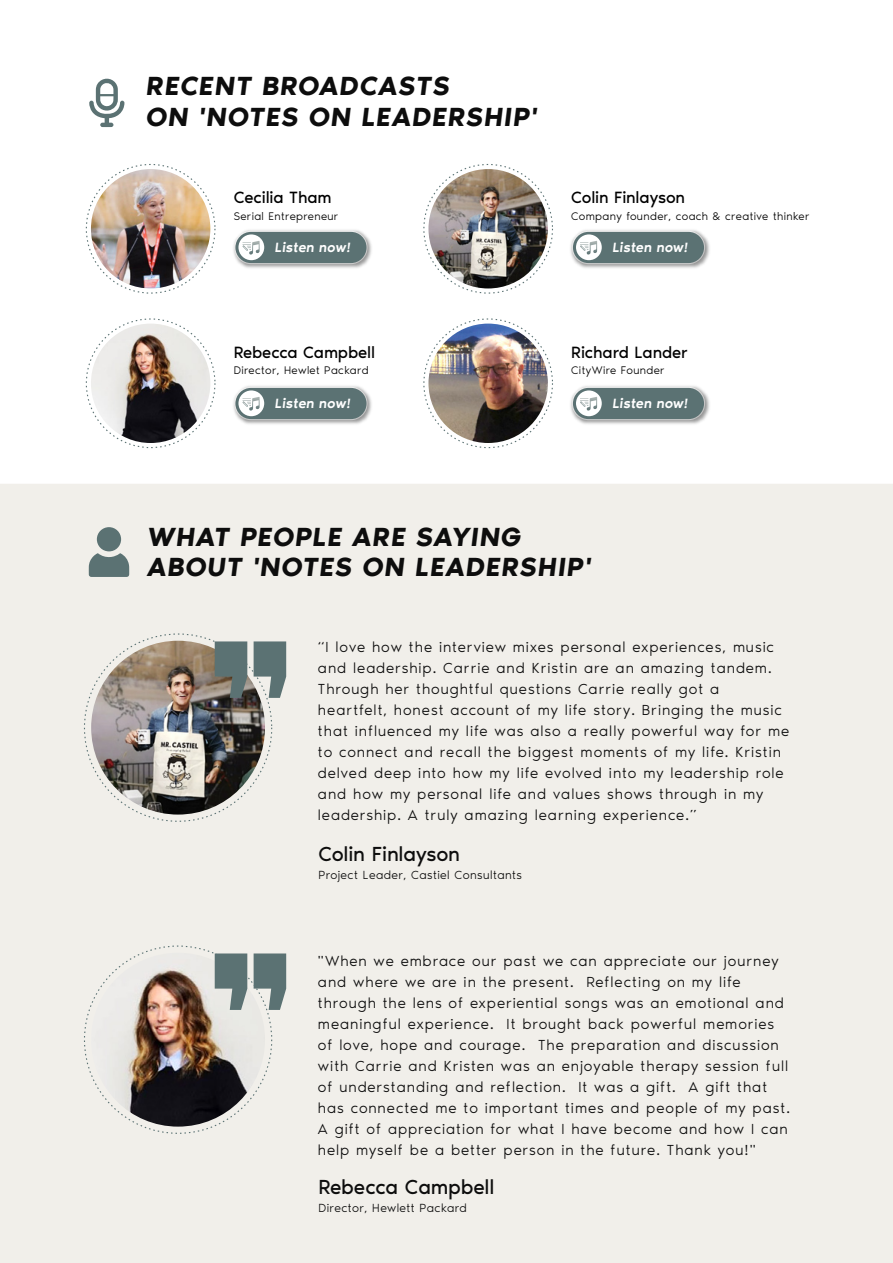
<style>
.page{position:relative;width:893px;height:1263px;background:#fff}
.page>*{position:absolute;margin:0;border:0;box-sizing:border-box;transform-origin:0 0}
.t1{font:italic 600 27px/30.8px "Noir Pro";letter-spacing:.04em;color:#0d0d0d}
.t2{font:21px "Noir Pro";letter-spacing:-.01em;color:#0d0d0d}
.t3{font:16.8px "Noir Pro";letter-spacing:-.01em;color:#000}
.t4{font:300 15px/21px "Noir Pro";letter-spacing:.06em;color:#0d0d0d}
.t5{font:italic 500 13.8px "Noir Pro";letter-spacing:.01em;color:#fff}
.t6{font:300 12.15px "Noir Pro";letter-spacing:.03em;color:#0d0d0d}
.t7{font:300 11.4px "Noir Pro";letter-spacing:.03em;color:#000}
</style>
<div class="page">
<img style="left:233px;top:230px;width:139px;height:38px">
<div style="left:235px;top:232px;width:131px;height:31px;background:#5b7273;border-radius:16px"></div>
<div style="left:238px;top:234px;width:26px;height:26px;background:#fff;border-radius:50%"></div>
<svg style="left:242px;top:241px;width:18px;height:14px"></svg>
<img style="left:570px;top:230px;width:140px;height:38px">
<div style="left:573px;top:232px;width:131px;height:31px;background:#5b7273;border-radius:16px"></div>
<div style="left:576px;top:234px;width:26px;height:26px;background:#fff;border-radius:50%"></div>
<svg style="left:580px;top:241px;width:17px;height:14px"></svg>
<img style="left:570px;top:386px;width:140px;height:38px">
<div style="left:573px;top:388px;width:131px;height:31px;background:#5b7273;border-radius:16px"></div>
<div style="left:576px;top:390px;width:26px;height:26px;background:#fff;border-radius:50%"></div>
<svg style="left:580px;top:397px;width:17px;height:14px"></svg>
<img style="left:233px;top:386px;width:139px;height:38px">
<div style="left:235px;top:388px;width:131px;height:31px;background:#5b7273;border-radius:16px"></div>
<div style="left:238px;top:390px;width:26px;height:26px;background:#fff;border-radius:50%"></div>
<svg style="left:242px;top:397px;width:18px;height:14px"></svg>
<img style="left:91px;top:169px;width:119px;height:119px;border-radius:60px">
<img style="left:428px;top:169px;width:120px;height:119px;border-radius:60px">
<img style="left:91px;top:324px;width:119px;height:119px;border-radius:60px">
<img style="left:428px;top:324px;width:120px;height:119px;border-radius:60px">
<div style="left:0;top:484px;width:893px;height:779px;background:#f1efea"></div>
<img style="left:91px;top:641px;width:174px;height:173px;border-radius:87px">
<img style="left:91px;top:953px;width:174px;height:173px;border-radius:87px">
<svg style="left:215px;top:953px;width:32px;height:57px;background:#7b8d8d"></svg>
<svg style="left:254px;top:953px;width:32px;height:57px;background:#7c8d8d"></svg>
<svg style="left:215px;top:641px;width:32px;height:57px;background:#657371"></svg>
<svg style="left:254px;top:641px;width:32px;height:57px;background:#788989"></svg>
<svg style="left:89px;top:78px;width:35px;height:49px"></svg>
<svg style="left:89px;top:553px;width:40px;height:24px"></svg>
<div style="left:97px;top:527px;width:24px;height:24px;background:#5b7273;border-radius:50%"></div>
<h1 class="t1" style="left:147px;top:69px;width:393px">RECENT BROADCASTS<br>ON 'NOTES ON LEADERSHIP'</h1>
<p class="t3" style="left:234px;top:185px;width:99px">Cecilia Tham</p>
<p class="t7" style="left:234px;top:207px;width:106px">Serial Entrepreneur</p>
<p class="t3" style="left:571px;top:185px;width:115px">Colin Finlayson</p>
<p class="t7" style="left:571px;top:207px;width:240px">Company founder, coach &amp; creative thinker</p>
<p class="t5" style="left:275px;top:236px;width:77px">Listen now!</p>
<p class="t5" style="left:613px;top:236px;width:77px">Listen now!</p>
<p class="t3" style="left:234px;top:339px;width:143px">Rebecca Campbell</p>
<p class="t7" style="left:234px;top:362px;width:136px">Director, Hewlet Packard</p>
<p class="t3" style="left:571px;top:339px;width:118px">Richard Lander</p>
<p class="t7" style="left:571px;top:362px;width:95px">CityWire Founder</p>
<p class="t5" style="left:275px;top:392px;width:77px">Listen now!</p>
<p class="t5" style="left:613px;top:392px;width:77px">Listen now!</p>
<h1 class="t1" style="left:148px;top:519px;width:445px">WHAT PEOPLE ARE SAYING<br>ABOUT 'NOTES ON LEADERSHIP'</h1>
<p class="t4" style="left:318px;top:636px;width:473px">“I love how the interview mixes personal experiences, music and leadership. Carrie and Kristin are an amazing tandem.<br>Through her thoughtful questions Carrie really got a heartfelt, honest account of my life story. Bringing the music that influenced my life was also a really powerful way for me to connect and recall the biggest moments of my life. Kristin delved deep into how my life evolved into my leadership role and how my personal life and values shows through in my leadership. A truly amazing learning experience.”</p>
<h2 class="t2" style="left:318px;top:838px;width:143px">Colin Finlayson</h2>
<p class="t6" style="left:318px;top:866px;width:205px">Project Leader, Castiel Consultants</p>
<p class="t4" style="left:318px;top:949px;width:474px">"When we embrace our past we can appreciate our journey and where we are in the present. Reflecting on my life through the lens of experiential songs was an emotional and meaningful experience. It brought back powerful memories of love, hope and courage. The preparation and discussion with Carrie and Kristen was an enjoyable therapy session full of understanding and reflection. It was a gift. A gift that has connected me to important times and people of my past.<br>A gift of appreciation for what I have become and how I can help myself be a better person in the future. Thank you!"</p>
<h2 class="t2" style="left:318px;top:1171px;width:178px">Rebecca Campbell</h2>
<p class="t6" style="left:318px;top:1199px;width:150px">Director, Hewlett Packard</p>
</div>
